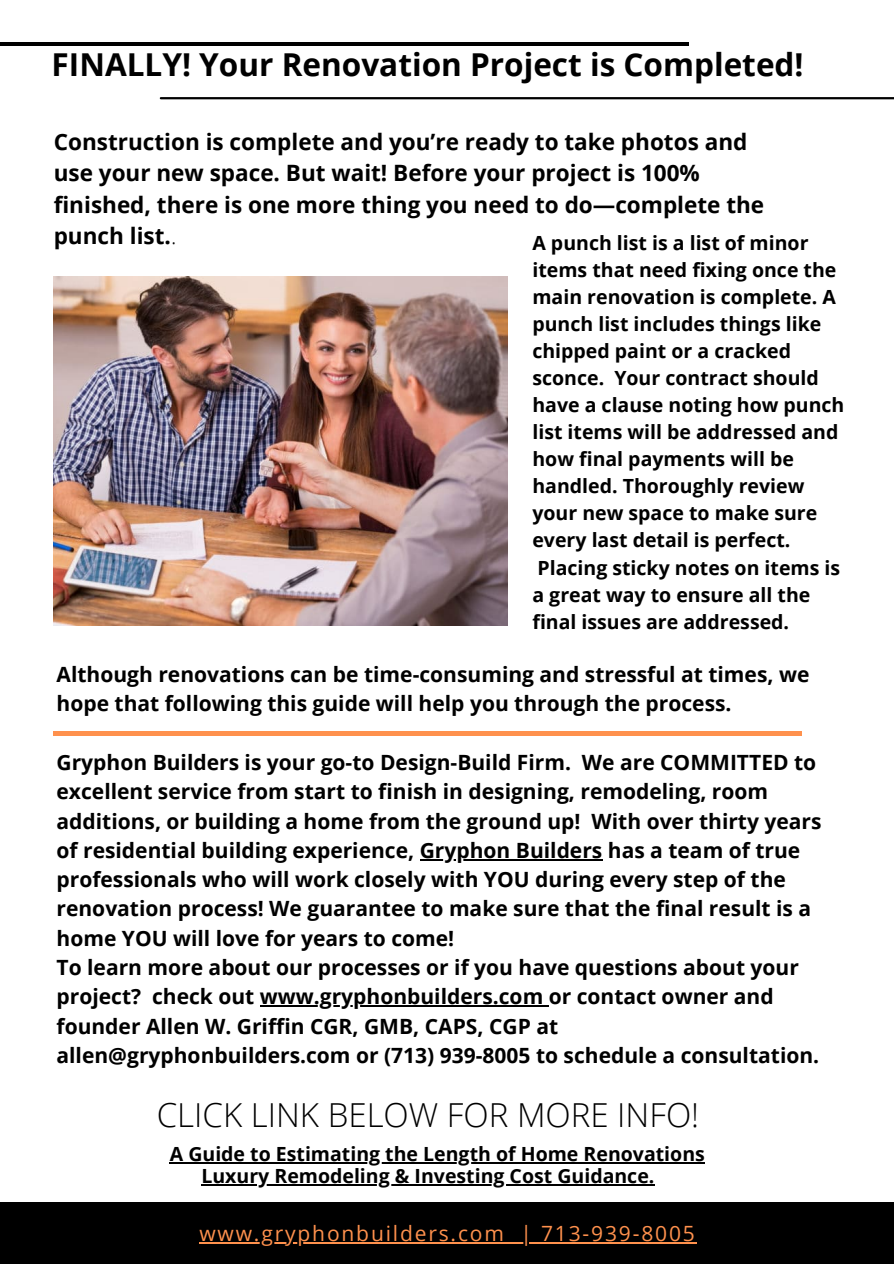
<style>
.page{position:relative;width:894px;height:1264px;background:#fff}
.page>*{position:absolute;margin:0;border:0;box-sizing:border-box;transform-origin:0 0}
.t1{font:300 33px "Open Sans";color:#000}
.t2{font:700 31.5px "Open Sans";color:#000}
.t3{font:700 22.5px/31.5px "Open Sans";color:#000}
.t4{font:700 21px/29.2px "Open Sans";color:#000}
.t5{font:21px "Open Sans";letter-spacing:.085em;color:#ff914d}
.t6{font:700 19.5px/27px "Open Sans";color:#000}
.s1{font-weight:300}
</style>
<div class="page">
<hr style="left:0;top:42px;width:688px;height:4px;background:#000">
<hr style="left:54px;top:732px;width:747px;height:3px;background:#ff914d">
<div style="left:0;top:1202px;width:893px;height:61px;background:#000"></div>
<img style="left:54px;top:277px;width:453px;height:349px">
<hr style="left:199px;top:1241px;width:306px;height:2px;background:#ff914d">
<svg style="left:505px;top:1242px;width:15px;height:1px"></svg>
<hr style="left:520px;top:1241px;width:176px;height:2px;background:#ff914d">
<hr style="left:419px;top:859px;width:183px;height:1px;background:#000">
<hr style="left:260px;top:1005px;width:288px;height:1px;background:#000">
<hr style="left:170px;top:1161px;width:534px;height:2px;background:#000">
<hr style="left:201px;top:1184px;width:453px;height:1px;background:#000">
<hr style="left:161px;top:97px;width:732px;height:2px;background:#000">
<p class="t2" style="left:52px;top:43px;width:753px">FINALLY! Your Renovation Project is Completed!</p>
<p class="t3" style="left:54px;top:125px;width:711px">Construction is complete and you’re ready to take photos and use your new space. But wait! Before your project is 100% finished, there is one more thing you need to do—complete the punch list.<span class="s1">.</span></p>
<p class="t6" style="left:532px;top:229px;width:313px">A punch list is a list of minor items that need fixing once the main renovation is complete. A punch list includes things like chipped paint or a cracked sconce. Your contract should have a clause noting how punch list items will be addressed and how final payments will be handled. Thoroughly review your new space to make sure every last detail is perfect.<br>Placing sticky notes on items is a great way to ensure all the final issues are addressed.</p>
<p class="t4" style="left:56px;top:659px;width:754px">Although renovations can be time-consuming and stressful at times, we hope that following this guide will help you through the process.</p>
<p class="t4" style="left:56px;top:747px;width:766px">Gryphon Builders is your go-to Design-Build Firm. We are COMMITTED to excellent service from start to finish in designing, remodeling, room additions, or building a home from the ground up! With over thirty years of residential building experience, Gryphon Builders has a team of true professionals who will work closely with YOU during every step of the renovation process! We guarantee to make sure that the final result is a home YOU will love for years to come!</p>
<p class="t4" style="left:56px;top:952px;width:764px">To learn more about our processes or if you have questions about your project? check out www.gryphonbuilders.com or contact owner and founder Allen W. Griffin CGR, GMB, CAPS, CGP at allen@gryphonbuilders.com or (713) 939-8005 to schedule a consultation.</p>
<p class="t1" style="left:157px;top:1091px;width:544px">CLICK LINK BELOW FOR MORE INFO!</p>
<p class="t6" style="left:170px;top:1139px;width:536px">A Guide to Estimating the Length of Home Renovations</p>
<p class="t6" style="left:201px;top:1161px;width:454px">Luxury Remodeling &amp; Investing Cost Guidance.</p>
<p class="t5" style="left:199px;top:1218px;width:497px">www.gryphonbuilders.com | 713-939-8005</p>
</div>
